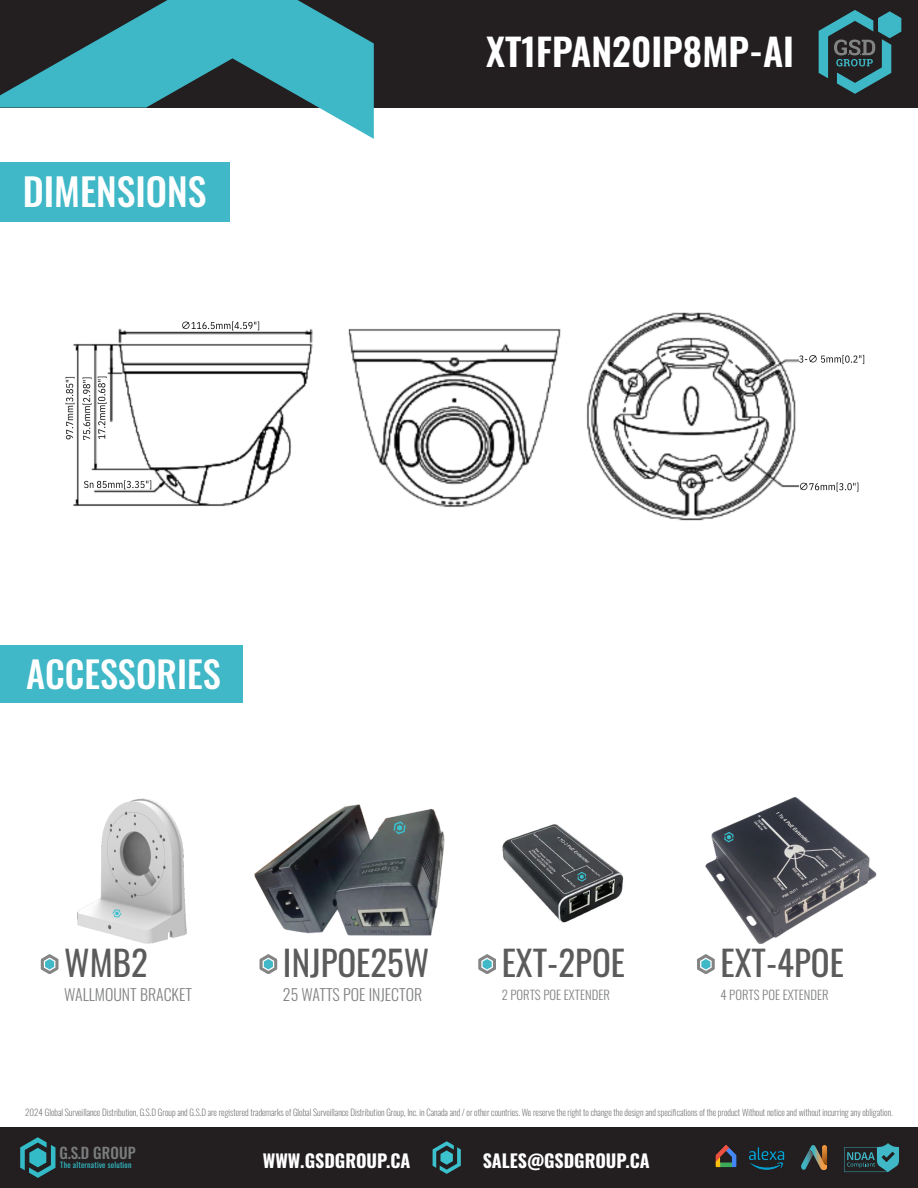
<style>
.page{position:relative;width:918px;height:1188px;background:#fff}
.page>*{position:absolute;margin:0;border:0;box-sizing:border-box;transform-origin:0 0}
.t1{font:500 37.8px "Oswald";color:#fff}
.t2{font:600 37.5px "Oswald";color:#fff}
.t3{font:500 36.6px "Oswald";color:#fff}
.t4{font:34.95px "Oswald";color:#5b5b5c}
.t5{font:700 18px "Oswald";color:#fff}
.t6{font:300 15.9px "Oswald";color:#818282}
.t7{font:500 15.15px "Oswald";letter-spacing:.01em;color:#7a7d7e}
.t8{font:300 12.75px "Oswald";color:#818282}
.t9{font:200 9px "Oswald";color:#5b5b5b}
.t10{font:7.8px "Oswald";letter-spacing:.03em;color:#33bcc7}
</style>
<div class="page">
<div style="left:0;top:0;width:918px;height:108px;background:#231f20"></div>
<svg style="left:0;top:0;width:374px;height:139px;fill:#3eb7c6"></svg>
<div style="left:0;top:162px;width:229px;height:59px;background:#40b8c7"></div>
<div style="left:0;top:646px;width:242px;height:57px;background:#40b8c7"></div>
<img style="left:254px;top:804px;width:191px;height:132px">
<svg style="left:259px;top:954px;width:19px;height:20px"></svg>
<img style="left:502px;top:824px;width:122px;height:99px">
<svg style="left:478px;top:954px;width:18px;height:20px"></svg>
<img style="left:705px;top:797px;width:172px;height:147px">
<svg style="left:697px;top:954px;width:18px;height:20px"></svg>
<img style="left:65px;top:321px;width:496px;height:186px">
<img style="left:586px;top:312px;width:279px;height:209px">
<div style="left:0;top:1127px;width:918px;height:61px;background:#231f20"></div>
<svg style="left:433px;top:1141px;width:28px;height:33px"></svg>
<svg style="left:801px;top:1145px;width:26px;height:25px"></svg>
<svg style="left:20px;top:1137px;width:35px;height:41px"></svg>
<img style="left:715px;top:1145px;width:18px;height:23px">
<img style="left:733px;top:1147px;width:52px;height:22px">
<svg style="left:844px;top:1143px;width:55px;height:29px"></svg>
<img style="left:77px;top:798px;width:110px;height:146px">
<svg style="left:40px;top:954px;width:19px;height:20px"></svg>
<svg style="left:819px;top:10px;width:82px;height:84px"></svg>
<p class="t1" style="left:23px;top:172px;width:185px">DIMENSIONS</p>
<p class="t2" style="left:486px;top:32px;width:309px">XT1FPAN20IP8MP-AI</p>
<p class="t3" style="left:26px;top:655px;width:196px">ACCESSORIES</p>
<p class="t4" style="left:64px;top:931px;width:85px">WMB2</p>
<p class="t6" style="left:64px;top:980px;width:129px">WALLMOUNT BRACKET</p>
<p class="t4" style="left:283px;top:931px;width:148px">INJPOE25W</p>
<p class="t6" style="left:283px;top:980px;width:141px">25 WATTS POE INJECTOR</p>
<p class="t4" style="left:502px;top:931px;width:125px">EXT-2POE</p>
<p class="t8" style="left:502px;top:983px;width:110px">2 PORTS POE EXTENDER</p>
<p class="t4" style="left:720px;top:931px;width:125px">EXT-4POE</p>
<p class="t8" style="left:720px;top:983px;width:110px">4 PORTS POE EXTENDER</p>
<p class="t9" style="left:25px;top:1105px;width:869px">2024 Global Surveillance Distribution, G.S.D Group and G.S.D are registered trademarks of Global Surveillance Distribution Group, Inc. in Canada and / or other countries. We reserve the right to change the design and specifications of the product Without notice and without incurring any obligation.</p>
<p class="t5" style="left:263px;top:1152px;width:149px">WWW.GSDGROUP.CA</p>
<p class="t5" style="left:483px;top:1152px;width:169px">SALES@GSDGROUP.CA</p>
<p class="t7" style="left:60px;top:1145px;width:78px">G.S.D GROUP</p>
<p class="t10" style="left:60px;top:1158px;width:73px">The alternative solution</p>
</div>
